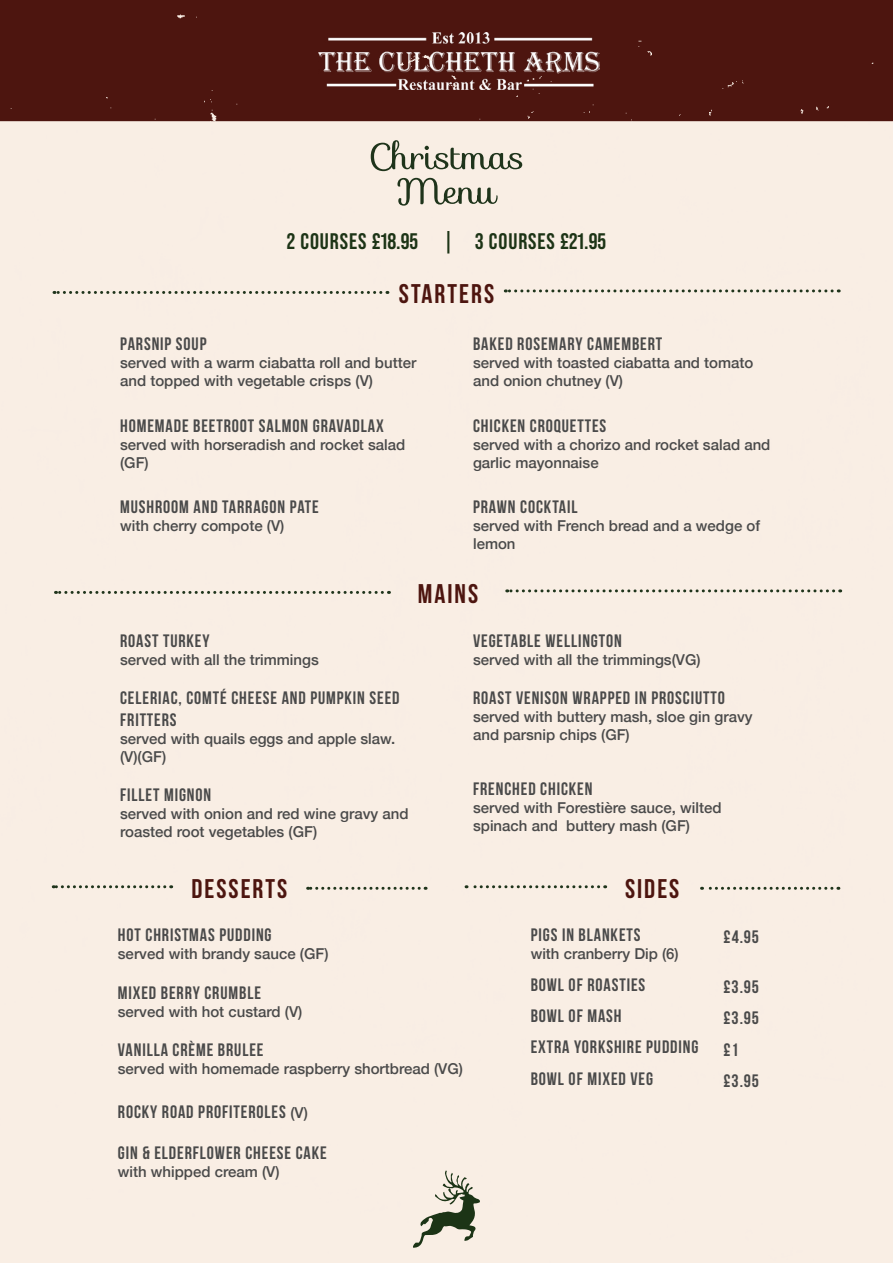
<style>
.page{position:relative;width:893px;height:1263px;background:#fff}
.page>*{position:absolute;margin:0;border:0;box-sizing:border-box;transform-origin:0 0}
.t1{font:700 27px "Bebas Neue";letter-spacing:.075em;color:#4d150f}
.t2{font:700 22.5px "Bebas Neue Pro";letter-spacing:.04em;color:#1d3416}
.t3{font:700 18px/21.6px "Bebas Neue";letter-spacing:.05em;color:#4a4a4a}
.t4{font:500 15px/18px "Helvetica Neue";color:#4a4a4a}
.s1{font-family:"Helvetica Neue";font-weight:500;font-size:15px}
</style>
<div class="page">
<img style="left:0;top:0;width:893px;height:1263px">
<svg style="left:53px;top:885px;width:112px;height:3px"></svg>
<svg style="left:308px;top:887px;width:111px;height:3px"></svg>
<svg style="left:466px;top:885px;width:133px;height:3px"></svg>
<svg style="left:701px;top:887px;width:131px;height:3px"></svg>
<svg style="left:54px;top:291px;width:327px;height:3px"></svg>
<svg style="left:505px;top:289px;width:327px;height:3px"></svg>
<svg style="left:55px;top:591px;width:327px;height:3px"></svg>
<svg style="left:507px;top:589px;width:327px;height:3px"></svg>
<svg style="left:413px;top:1170px;width:67px;height:78px;background:#bebdad"></svg>
<svg style="left:397px;top:178px;width:101px;height:28px;background:#c3c0b2"></svg>
<svg style="left:371px;top:140px;width:151px;height:31px;background:#c6c3b5"></svg>
<h2 class="t2" style="left:287px;top:229px;width:321px">2 COURSES £18.95 | 3 COURSES £21.95</h2>
<h1 class="t1" style="left:399px;top:278px;width:97px">STARTERS</h1>
<p class="t3" style="left:120px;top:333px;width:88px">PARSNIP SOUP</p>
<p class="t4" style="left:120px;top:353px;width:298px">served with a warm ciabatta roll and butter and topped with vegetable crisps (V)</p>
<p class="t3" style="left:120px;top:414px;width:265px">HOMEMADE BEETROOT SALMON GRAVADLAX</p>
<p class="t4" style="left:120px;top:434px;width:287px">served with horseradish and rocket salad (GF)</p>
<p class="t3" style="left:120px;top:496px;width:200px">MUSHROOM AND TARRAGON PATE</p>
<p class="t4" style="left:120px;top:515px;width:166px">with cherry compote (V)</p>
<p class="t3" style="left:473px;top:333px;width:191px">BAKED ROSEMARY CAMEMBERT</p>
<p class="t4" style="left:473px;top:353px;width:282px">served with toasted ciabatta and tomato and onion chutney (V)</p>
<p class="t3" style="left:473px;top:414px;width:135px">CHICKEN CROQUETTES</p>
<p class="t4" style="left:473px;top:434px;width:299px">served with a chorizo and rocket salad and garlic mayonnaise</p>
<p class="t3" style="left:473px;top:496px;width:106px">PRAWN COCKTAIL</p>
<p class="t4" style="left:473px;top:515px;width:289px">served with French bread and a wedge of lemon</p>
<h1 class="t1" style="left:418px;top:578px;width:62px">MAINS</h1>
<p class="t3" style="left:120px;top:629px;width:91px">ROAST TURKEY</p>
<p class="t4" style="left:120px;top:649px;width:200px">served with all the trimmings</p>
<p class="t3" style="left:120px;top:687px;width:281px">CELERIAC, COMTÉ CHEESE AND PUMPKIN SEED<br>FRITTERS</p>
<p class="t4" style="left:120px;top:728px;width:277px">served with quails eggs and apple slaw. (V)(GF)</p>
<p class="t3" style="left:120px;top:784px;width:93px">FILLET MIGNON</p>
<p class="t4" style="left:120px;top:804px;width:290px">served with onion and red wine gravy and roasted root vegetables (GF)</p>
<p class="t3" style="left:473px;top:629px;width:150px">VEGETABLE WELLINGTON</p>
<p class="t4" style="left:473px;top:649px;width:229px">served with all the trimmings(VG)</p>
<p class="t3" style="left:473px;top:687px;width:253px">ROAST VENISON WRAPPED IN PROSCIUTTO</p>
<p class="t4" style="left:473px;top:707px;width:281px">served with buttery mash, sloe gin gravy and parsnip chips (GF)</p>
<p class="t3" style="left:473px;top:777px;width:121px">FRENCHED CHICKEN</p>
<p class="t4" style="left:473px;top:797px;width:250px">served with Forestière sauce, wilted spinach and buttery mash (GF)</p>
<h1 class="t1" style="left:192px;top:874px;width:97px">DESSERTS</h1>
<h1 class="t1" style="left:625px;top:874px;width:56px">SIDES</h1>
<p class="t3" style="left:118px;top:924px;width:155px">HOT CHRISTMAS PUDDING</p>
<p class="t4" style="left:118px;top:943px;width:212px">served with brandy sauce (GF)</p>
<p class="t3" style="left:118px;top:981px;width:145px">MIXED BERRY CRUMBLE</p>
<p class="t4" style="left:118px;top:1001px;width:186px">served with hot custard (V)</p>
<p class="t3" style="left:118px;top:1039px;width:147px">VANILLA CRÈME BRULEE</p>
<p class="t4" style="left:118px;top:1058px;width:347px">served with homemade raspberry shortbread (VG)</p>
<p class="t3" style="left:118px;top:1100px;width:192px">ROCKY ROAD PROFITEROLES <span class="s1">(V)</span></p>
<p class="t3" style="left:118px;top:1142px;width:210px">GIN &amp; ELDERFLOWER CHEESE CAKE</p>
<p class="t4" style="left:118px;top:1162px;width:163px">with whipped cream (V)</p>
<p class="t3" style="left:531px;top:924px;width:111px">PIGS IN BLANKETS</p>
<p class="t4" style="left:531px;top:943px;width:150px">with cranberry Dip (6)</p>
<p class="t3" style="left:724px;top:926px;width:37px">£4.95</p>
<p class="t3" style="left:531px;top:973px;width:116px">BOWL OF ROASTIES</p>
<p class="t3" style="left:724px;top:975px;width:37px">£3.95</p>
<p class="t3" style="left:531px;top:1005px;width:92px">BOWL OF MASH</p>
<p class="t3" style="left:724px;top:1007px;width:37px">£3.95</p>
<p class="t3" style="left:531px;top:1036px;width:169px">EXTRA YORKSHIRE PUDDING</p>
<p class="t3" style="left:724px;top:1038px;width:17px">£1</p>
<p class="t3" style="left:531px;top:1068px;width:124px">BOWL OF MIXED VEG</p>
<p class="t3" style="left:724px;top:1070px;width:37px">£3.95</p>
</div>
